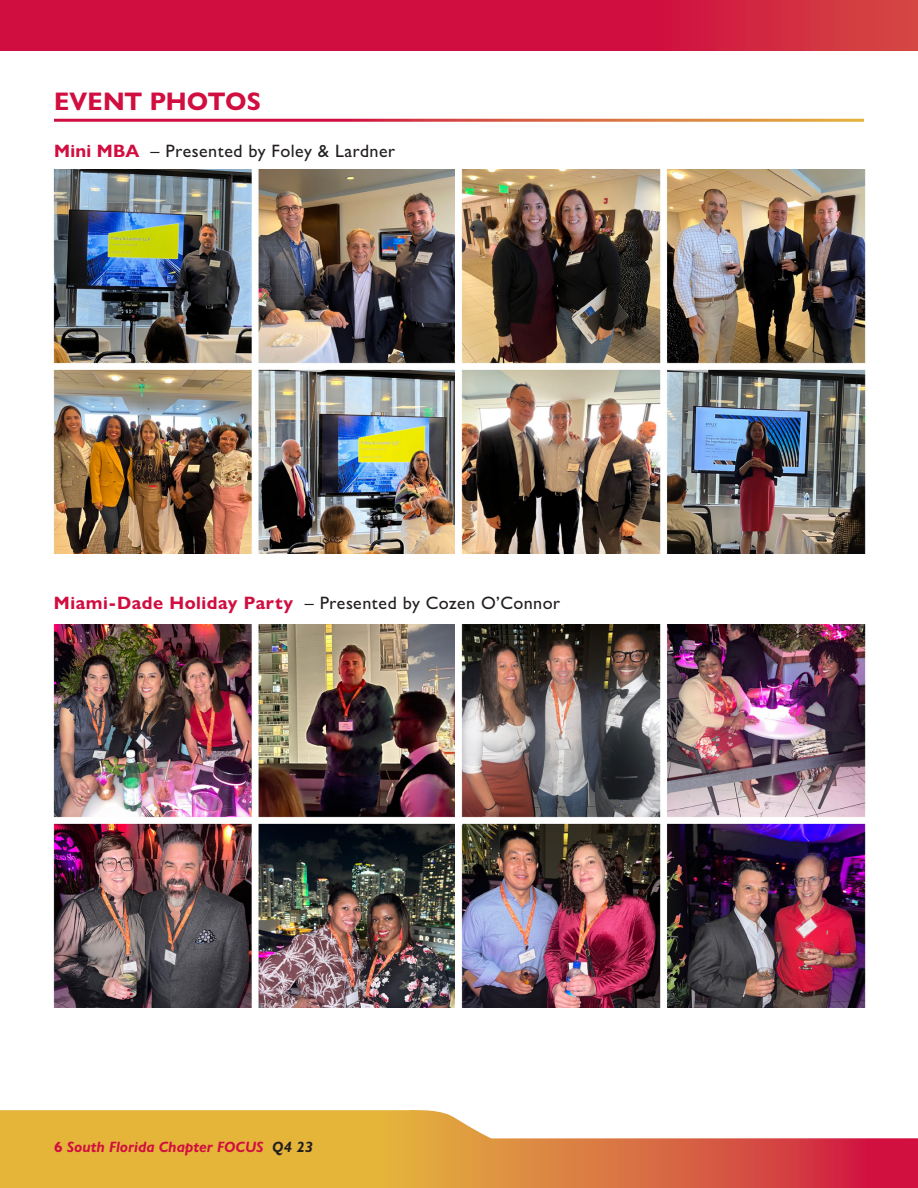
<style>
.page{position:relative;width:918px;height:1188px;background:#fff}
.page>*{position:absolute;margin:0;border:0;box-sizing:border-box;transform-origin:0 0}
.Headline_with_rule{font:700 25.5px "Gill Sans Nova";color:#d10e40}
.boxed_text{font:500 18px "Gill Sans Nova";letter-spacing:.025em;color:#231f20}
.t1{font:italic 700 15px "Gill Sans Nova";color:#d10e40}
.s1{font-weight:700;color:#d10e40}
.s2{font-style:normal}
.s3{color:#231f20}
</style>
<div class="page">
<img style="left:53px;top:624px;width:402px;height:384px">
<img style="left:461px;top:624px;width:405px;height:384px">
<img style="left:53px;top:170px;width:402px;height:384px">
<img style="left:461px;top:170px;width:405px;height:384px">
<svg style="left:0;top:0;width:918px;height:50px"></svg>
<svg style="left:0;top:1110px;width:918px;height:78px"></svg>
<p class="Headline_with_rule" style="left:54px;top:86px;width:208px">EVENT PHOTOS</p>
<p class="boxed_text" style="left:54px;top:140px;width:343px"><span class="s1">Mini MBA</span> – Presented by Foley &amp; Lardner</p>
<p class="boxed_text" style="left:54px;top:592px;width:508px"><span class="s1">Miami-Dade Holiday Party</span> – Presented by Cozen O’Connor</p>
<p class="t1" style="left:54px;top:1138px;width:261px"><span class="s2">6</span> South Florida Chapter FOCUS <span class="s3">Q4 23</span></p>
</div>
